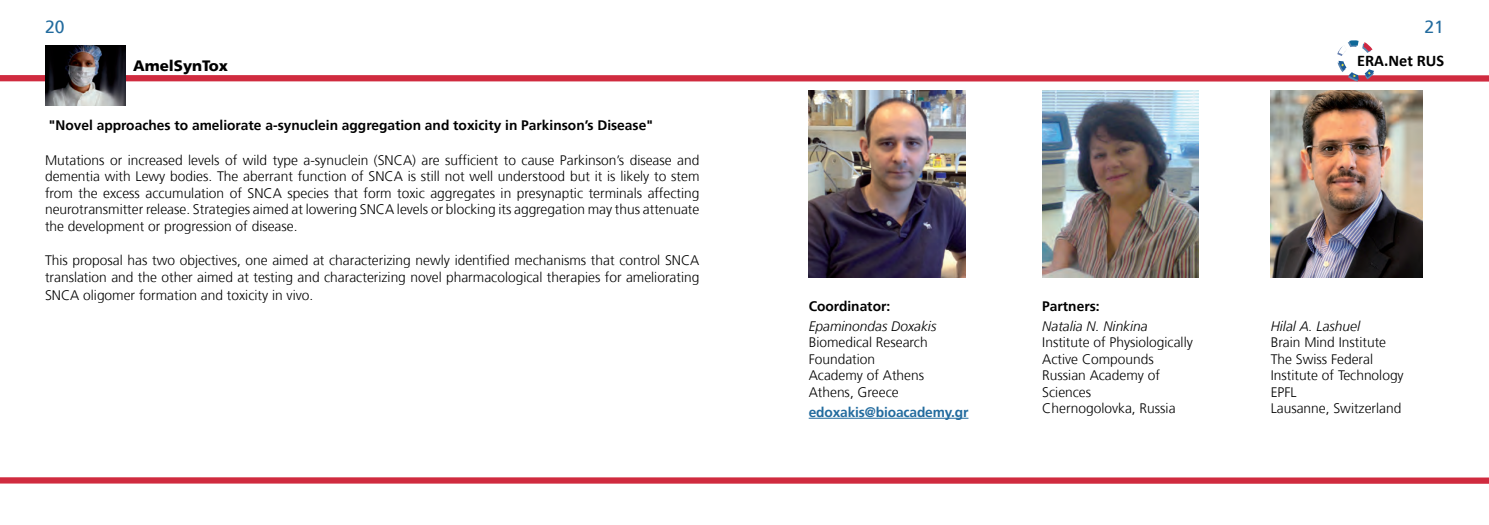
<style>
.page{position:relative;width:1489px;height:525px;background:#fff}
.page>*{position:absolute;margin:0;border:0;box-sizing:border-box;transform-origin:0 0}
.t1{font:17.5px "Frutiger";color:#226b9e}
.t2{font:700 16.25px "Calibri";color:#000}
.t3{font:900 15px "Frutiger";color:#000}
.t4{font:300 13.75px/16.5px "Frutiger";color:#000}
.t5{font:700 13.75px "Frutiger";color:#000}
.t6{font:italic 300 13.75px "Frutiger";color:#000}
.t7{font:700 13.75px "Frutiger";letter-spacing:-.01em;color:#226b9e}
</style>
<div class="page">
<div style="left:0;top:75px;width:1488px;height:6px;background:#d02b3f"></div>
<img style="left:45px;top:45px;width:81px;height:60px">
<img style="left:1270px;top:90px;width:151px;height:187px">
<img style="left:808px;top:90px;width:157px;height:187px">
<img style="left:1042px;top:90px;width:156px;height:187px">
<div style="left:0;top:477px;width:1488px;height:6px;background:#d02b3f"></div>
<svg style="left:1337px;top:40px;width:36px;height:41px"></svg>
<hr style="left:808px;top:417px;width:160px;height:1px;background:#226b9e">
<p class="t1" style="left:45px;top:17px;width:21px">20</p>
<p class="t3" style="left:133px;top:57px;width:97px">AmelSynTox</p>
<p class="t5" style="left:49px;top:117px;width:605px">"Novel approaches to ameliorate a-synuclein aggregation and toxicity in Parkinson’s Disease"</p>
<p class="t4" style="left:45px;top:152px;width:656px;text-align:justify">Mutations or increased levels of wild type a-synuclein (SNCA) are sufficient to cause Parkinson’s disease and dementia with Lewy bodies. The aberrant function of SNCA is still not well understood but it is likely to stem from the excess accumulation of SNCA species that form toxic aggregates in presynaptic terminals affecting neurotransmitter release. Strategies aimed at lowering SNCA levels or blocking its aggregation may thus attenuate the development or progression of disease.</p>
<p class="t4" style="left:45px;top:252px;width:656px">This proposal has two objectives, one aimed at characterizing newly identified mechanisms that control SNCA translation and the other aimed at testing and characterizing novel pharmacological therapies for ameliorating</p>
<p class="t4" style="left:45px;top:286px;width:270px">SNCA oligomer formation and toxicity in vivo.</p>
<p class="t1" style="left:1424px;top:17px;width:21px">21</p>
<p class="t2" style="left:1356px;top:50px;width:88px">ERA.Net RUS</p>
<p class="t5" style="left:808px;top:297px;width:83px">Coordinator:</p>
<p class="t6" style="left:808px;top:318px;width:129px">Epaminondas Doxakis</p>
<p class="t4" style="left:808px;top:334px;width:120px">Biomedical Research<br>Foundation<br>Academy of Athens<br>Athens, Greece</p>
<p class="t7" style="left:808px;top:404px;width:161px">edoxakis@bioacademy.gr</p>
<p class="t5" style="left:1042px;top:297px;width:59px">Partners:</p>
<p class="t6" style="left:1042px;top:318px;width:107px">Natalia N. Ninkina</p>
<p class="t4" style="left:1042px;top:334px;width:152px">Institute of Physiologically<br>Active Compounds<br>Russian Academy of<br>Sciences<br>Chernogolovka, Russia</p>
<p class="t6" style="left:1270px;top:318px;width:91px">Hilal A. Lashuel</p>
<p class="t4" style="left:1270px;top:334px;width:134px">Brain Mind Institute<br>The Swiss Federal<br>Institute of Technology<br>EPFL<br>Lausanne, Switzerland</p>
</div>
